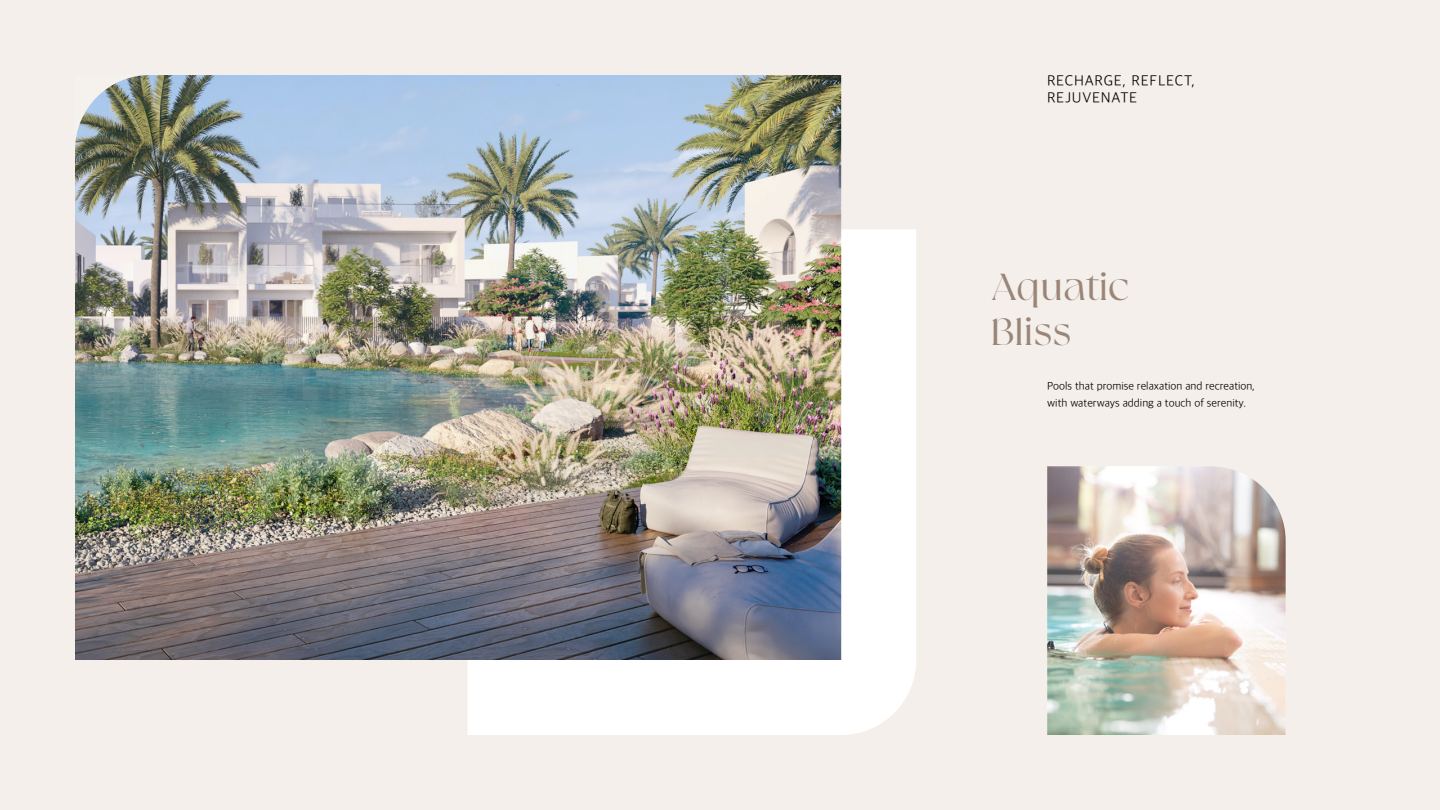
<style>
.page{position:relative;width:1440px;height:810px;background:#f4efea}
.page>*{position:absolute;margin:0;border:0;box-sizing:border-box;transform-origin:0 0}
.t1{font:37.5px/45px "Rische Demo";color:#998678}
.t2{font:300 15px/16.5px "Apple SD Gothic Neo";letter-spacing:.05em;color:#000}
.t3{font:300 11.25px/16.5px "Apple SD Gothic Neo";color:#000}
</style>
<div class="page">
<div style="left:467px;top:229px;width:449px;height:506px;background:#fff"></div>
<img style="left:75px;top:75px;width:766px;height:585px">
<img style="left:1047px;top:466px;width:239px;height:269px">
<h2 class="t2" style="left:1047px;top:74px;width:149px">RECHARGE, REFLECT,<br>REJUVENATE</h2>
<h1 class="t1" style="left:991px;top:267px;width:140px">Aquatic<br>Bliss</h1>
<p class="t3" style="left:1047px;top:379px;width:209px">Pools that promise relaxation and recreation, with waterways adding a touch of serenity.</p>
</div>
